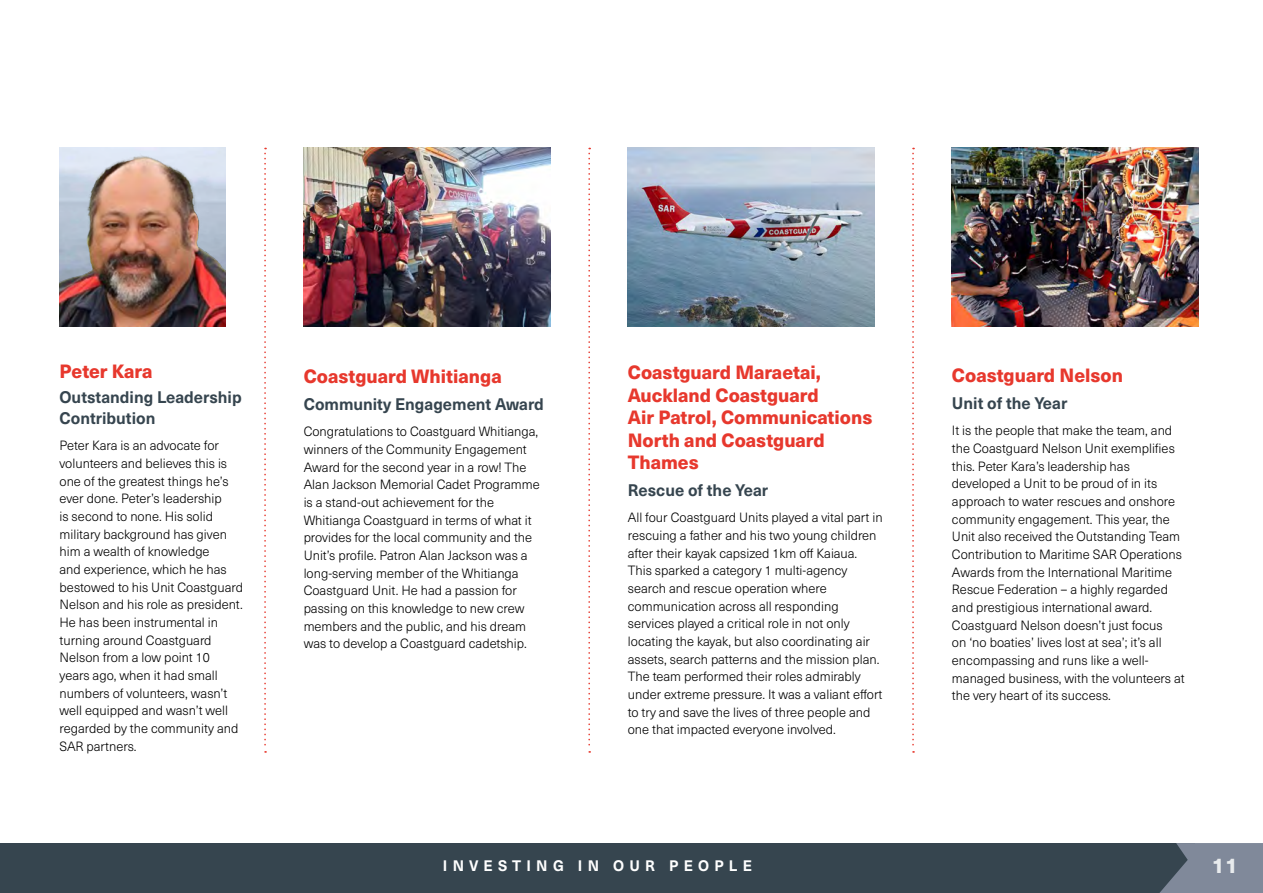
<style>
.page{position:relative;width:1263px;height:893px;background:#fff}
.page>*{position:absolute;margin:0;border:0;box-sizing:border-box;transform-origin:0 0}
.t1{font:800 21.15px "Neue Haas Unica W1 G";color:#e8ebed}
.t2{font:800 18.9px/22.5px "Neue Haas Unica W1 G";color:#e7382d}
.t3{font:700 16.5px/21px "Neue Haas Unica W1 G";color:#36454f}
.t4{font:700 15px "Neue Haas Unica W1 G";letter-spacing:.36em;color:#fff}
.t5{font:300 13.2px/17.7px "Neue Haas Unica W1 G";color:#000}
</style>
<div class="page">
<img style="left:304px;top:148px;width:246px;height:178px">
<img style="left:628px;top:148px;width:246px;height:178px">
<img style="left:952px;top:148px;width:246px;height:178px">
<svg style="left:588px;top:148px;width:2px;height:605px"></svg>
<svg style="left:264px;top:148px;width:2px;height:605px"></svg>
<svg style="left:912px;top:148px;width:2px;height:605px"></svg>
<div style="left:0;top:843px;width:1195px;height:50px;background:#36454f"></div>
<img style="left:60px;top:148px;width:165px;height:178px">
<svg style="left:1159px;top:843px;width:104px;height:50px"></svg>
<h2 class="t2" style="left:60px;top:358px;width:94px">Peter Kara</h2>
<p class="t3" style="left:60px;top:385px;width:184px">Outstanding Leadership<br>Contribution</p>
<p class="t5" style="left:60px;top:436px;width:185px">Peter Kara is an advocate for volunteers and believes this is one of the greatest things he’s ever done. Peter’s leadership<br>is second to none. His solid military background has given him a wealth of knowledge<br>and experience, which he has bestowed to his Unit Coastguard<br>Nelson and his role as president.<br>He has been instrumental in turning around Coastguard<br>Nelson from a low point 10 years ago, when it had small numbers of volunteers, wasn’t well equipped and wasn’t well regarded by the community and<br>SAR partners.</p>
<h2 class="t2" style="left:304px;top:364px;width:200px">Coastguard Whitianga</h2>
<p class="t3" style="left:304px;top:393px;width:242px">Community Engagement Award</p>
<p class="t5" style="left:304px;top:422px;width:238px">Congratulations to Coastguard Whitianga, winners of the Community Engagement Award for the second year in a row! The Alan Jackson Memorial Cadet Programme is a stand-out achievement for the Whitianga Coastguard in terms of what it provides for the local community and the Unit’s profile. Patron Alan Jackson was a long-serving member of the Whitianga Coastguard Unit. He had a passion for passing on this knowledge to new crew members and the public, and his dream was to develop a Coastguard cadetship.</p>
<h2 class="t2" style="left:628px;top:360px;width:246px">Coastguard Maraetai,<br>Auckland Coastguard<br>Air Patrol, Communications<br>North and Coastguard<br>Thames</h2>
<p class="t3" style="left:628px;top:479px;width:142px">Rescue of the Year</p>
<p class="t5" style="left:628px;top:508px;width:256px">All four Coastguard Units played a vital part in rescuing a father and his two young children after their kayak capsized 1km off Kaiaua.<br>This sparked a category 1 multi-agency search and rescue operation where communication across all responding services played a critical role in not only locating the kayak, but also coordinating air assets, search patterns and the mission plan.<br>The team performed their roles admirably under extreme pressure. It was a valiant effort to try and save the lives of three people and one that impacted everyone involved.</p>
<h2 class="t2" style="left:952px;top:363px;width:173px">Coastguard Nelson</h2>
<p class="t3" style="left:952px;top:392px;width:117px">Unit of the Year</p>
<p class="t5" style="left:952px;top:421px;width:234px">It is the people that make the team, and the Coastguard Nelson Unit exemplifies this. Peter Kara’s leadership has developed a Unit to be proud of in its approach to water rescues and onshore community engagement. This year, the Unit also received the Outstanding Team Contribution to Maritime SAR Operations Awards from the International Maritime Rescue Federation – a highly regarded and prestigious international award.<br>Coastguard Nelson doesn’t just focus<br>on ‘no boaties’ lives lost at sea’; it’s all encompassing and runs like a well&shy;managed business, with the volunteers at the very heart of its success.</p>
<p class="t4" style="left:443px;top:854px;width:311px">INVESTING IN OUR PEOPLE</p>
<h1 class="t1" style="left:1212px;top:849px;width:28px">11</h1>
</div>
